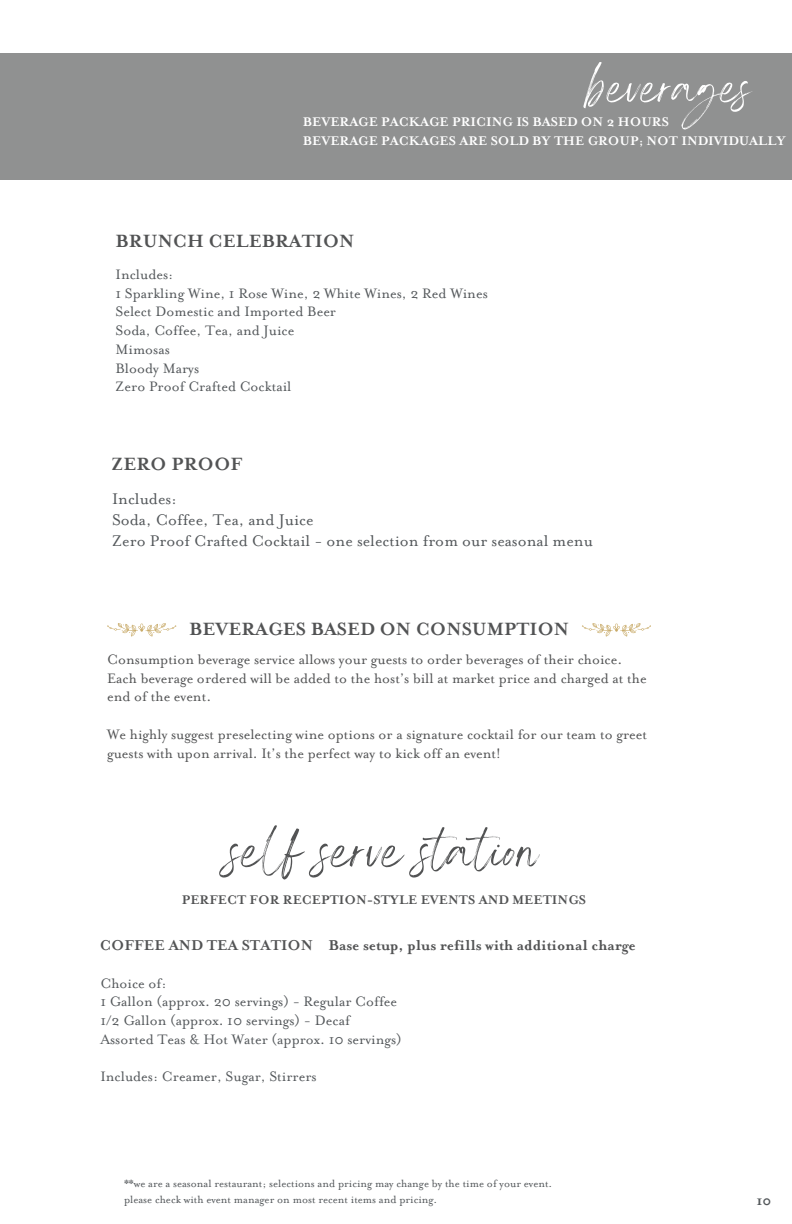
<style>
.page{position:relative;width:792px;height:1224px;background:#fff}
.page>*{position:absolute;margin:0;border:0;box-sizing:border-box;transform-origin:0 0}
.t1{font:79.5px "Angella White";color:#525354}
.t2{font:72.5px "Angella White";color:#fff}
.t3{font:700 20.4px "Mrs Eaves";color:#525354}
.t4{font:17.7px/21px "Mrs Eaves Roman";color:#53575a}
.t5{font:700 16.4px "Mrs Eaves";color:#525354}
.t6{font:15.7px/18.8px "Mrs Eaves Roman";color:#53575a}
.t7{font:15.7px/18.8px "Mrs Eaves Roman";color:#525354}
.t8{font:700 15px "Mrs Eaves";color:#53575a}
.t9{font:700 14.4px/19.5px "Mrs Eaves";color:#fff}
.t10{font:700 14.4px "Mrs Eaves";color:#525354}
.t11{font:12px/16.5px "Mrs Eaves Roman";color:#53575a}
</style>
<div class="page">
<svg style="left:107px;top:623px;width:69px;height:13px"></svg>
<svg style="left:582px;top:623px;width:69px;height:13px"></svg>
<div style="left:0;top:53px;width:792px;height:127px;background:#909191"></div>
<h5 class="t2" style="left:588px;top:41px;width:165px">beverages</h5>
<h5 class="t2" style="left:588px;top:62px;width:165px">beverages</h5>
<h5 class="t9" style="left:303px;top:112px;width:484px">BEVERAGE PACKAGE PRICING IS BASED ON 2 HOURS<br>BEVERAGE PACKAGES ARE SOLD BY THE GROUP; NOT INDIVIDUALLY</h5>
<h1 class="t3" style="left:116px;top:230px;width:240px">BRUNCH CELEBRATION</h1>
<h4 class="t6" style="left:116px;top:265px;width:374px">Includes:<br>1 Sparkling Wine, 1 Rose Wine, 2 White Wines, 2 Red Wines<br>Select Domestic and Imported Beer<br>Soda, Coffee, Tea, and Juice<br>Mimosas<br>Bloody Marys<br>Zero Proof Crafted Cocktail</h4>
<h1 class="t3" style="left:111px;top:453px;width:133px">ZERO PROOF</h1>
<h2 class="t4" style="left:112px;top:489px;width:482px">Includes:<br>Soda, Coffee, Tea, and Juice<br>Zero Proof Crafted Cocktail - one selection from our seasonal menu</h2>
<h1 class="t3" style="left:189px;top:617px;width:381px">BEVERAGES BASED ON CONSUMPTION</h1>
<h4 class="t7" style="left:107px;top:650px;width:541px">Consumption beverage service allows your guests to order beverages of their choice.<br>Each beverage ordered will be added to the host’s bill at market price and charged at the end of the event.</h4>
<h3 class="t7" style="left:107px;top:725px;width:542px">We highly suggest preselecting wine options or a signature cocktail for our team to greet guests with upon arrival. It’s the perfect way to kick off an event!</h3>
<p class="t1" style="left:230px;top:800px;width:310px">self serve station</p>
<h2 class="t10" style="left:182px;top:892px;width:406px">PERFECT FOR RECEPTION-STYLE EVENTS AND MEETINGS</h2>
<h5 class="t5" style="left:100px;top:935px;width:537px">COFFEE AND TEA STATION Base setup, plus refills with additional charge</h5>
<h2 class="t6" style="left:100px;top:974px;width:303px">Choice of:<br>1 Gallon (approx. 20 servings) - Regular Coffee 1/2 Gallon (approx. 10 servings) - Decaf Assorted Teas &amp; Hot Water (approx. 10 servings)</h2>
<h3 class="t6" style="left:100px;top:1068px;width:218px">Includes: Creamer, Sugar, Stirrers</h3>
<h5 class="t11" style="left:124px;top:1175px;width:430px">**we are a seasonal restaurant; selections and pricing may change by the time of your event. please check with event manager on most recent items and pricing.</h5>
<p class="t8" style="left:756px;top:1191px;width:16px">10</p>
</div>
